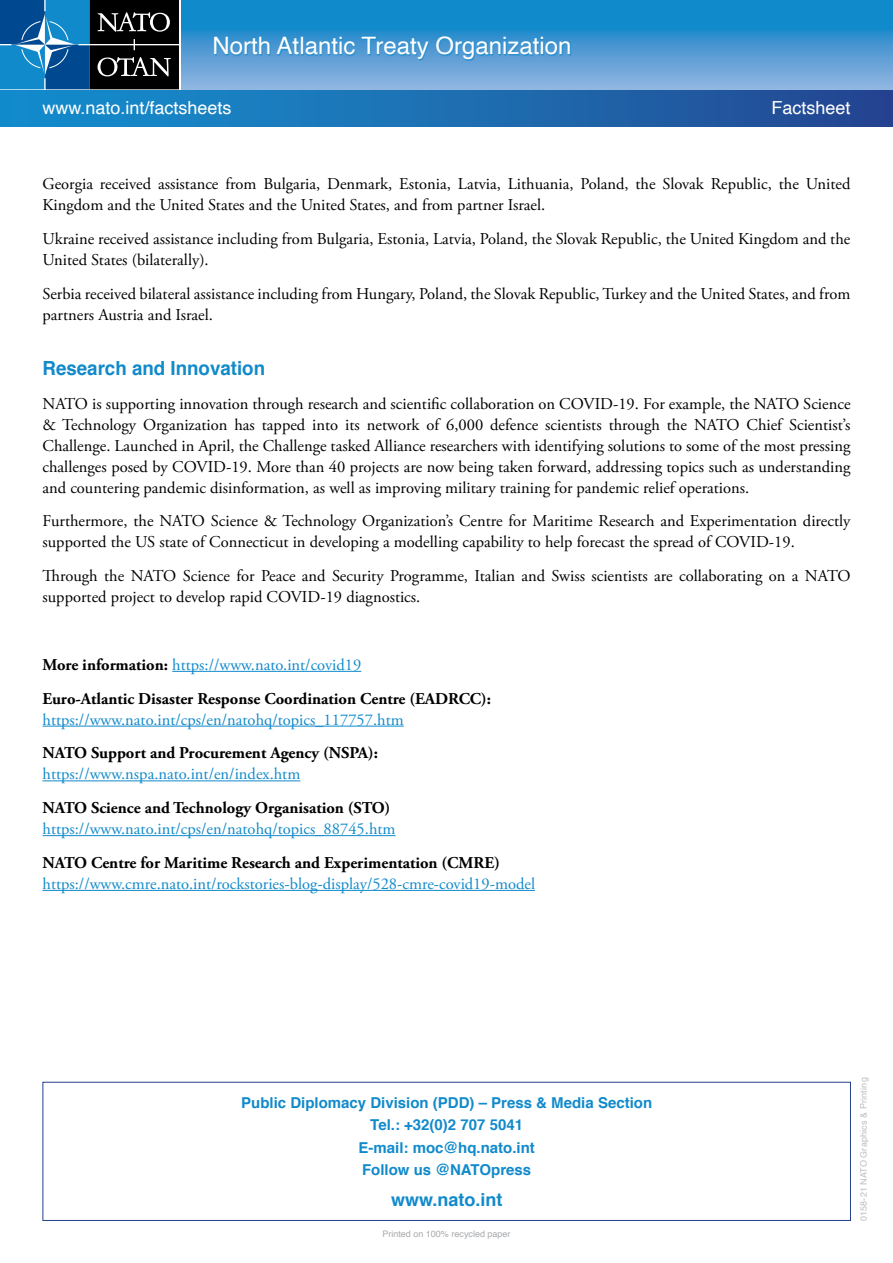
<style>
.page{position:relative;width:893px;height:1263px;background:#fff}
.page>*{position:absolute;margin:0;border:0;box-sizing:border-box;transform-origin:0 0}
.t1{font:24px "Helvetica";color:#fff}
.t2{font:700 19.5px "Helvetica";color:#118acb;scale:.96 1}
.t3{font:18px "Helvetica";color:#fff}
.t4{font:700 18px "Helvetica";color:#118acb}
.t5{font:16.5px/21px "Adobe Garamond Pro";color:#000}
.t6{font:700 16.5px/33.8px "Adobe Garamond Pro";color:#000}
.t7{font:16.5px "Adobe Garamond Pro";color:#118acb}
.t8{font:700 15px/22.5px "Helvetica";color:#118acb;text-align:center}
.t9{font:9px "Helvetica";letter-spacing:.02em;color:#bcbec0}
.t10{font:9px "Helvetica";color:#a7a9ac}
.s1{font-weight:400;color:#118acb}
</style>
<div class="page">
<svg style="left:181px;top:0;width:712px;height:89px;background:#4298d2"></svg>
<svg style="left:0;top:89px;width:180px;height:2px"></svg>
<svg style="left:0;top:0;width:179px;height:89px;background:#1f4b69"></svg>
<div style="left:215px;top:36px;width:357px;height:25px;background:#118acb;opacity:.75"></div>
<div style="left:0;top:91px;width:893px;height:36px;background:linear-gradient(to right,#1491d0,#254892)"></div>
<div style="left:43px;top:1082px;width:808px;height:139px;border:1px solid #25408f"></div>
<hr style="left:172px;top:671px;width:189px;height:1px;background:#118acb">
<hr style="left:43px;top:726px;width:361px;height:1px;background:#118acb">
<hr style="left:43px;top:780px;width:257px;height:1px;background:#118acb">
<hr style="left:43px;top:835px;width:353px;height:1px;background:#118acb">
<hr style="left:43px;top:890px;width:492px;height:1px;background:#118acb">
<h1 class="t1" style="left:213px;top:27px;width:360px">North Atlantic Treaty Organization</h1>
<p class="t3" style="left:43px;top:94px;width:191px">www.nato.int/factsheets</p>
<p class="t3" style="left:771px;top:94px;width:81px">Factsheet</p>
<p class="t5" style="left:43px;top:174px;width:809px">Georgia received assistance from Bulgaria, Denmark, Estonia, Latvia, Lithuania, Poland, the Slovak Republic, the United<br>Kingdom and the United States and the United States, and from partner Israel.</p>
<p class="t5" style="left:43px;top:229px;width:809px">Ukraine received assistance including from Bulgaria, Estonia, Latvia, Poland, the Slovak Republic, the United Kingdom and the<br>United States (bilaterally).</p>
<p class="t5" style="left:43px;top:284px;width:809px">Serbia received bilateral assistance including from Hungary, Poland, the Slovak Republic, Turkey and the United States, and from partners Austria and Israel.</p>
<p class="t2" style="left:43px;top:352px;width:233px">Research and Innovation</p>
<p class="t5" style="left:43px;top:393px;width:809px;text-align:justify">NATO is supporting innovation through research and scientific collaboration on COVID-19. For example, the NATO Science &amp; Technology Organization has tapped into its network of 6,000 defence scientists through the NATO Chief Scientist’s Challenge. Launched in April, the Challenge tasked Alliance researchers with identifying solutions to some of the most pressing challenges posed by COVID-19. More than 40 projects are now being taken forward, addressing topics such as understanding and countering pandemic disinformation, as well as improving military training for pandemic relief operations.</p>
<p class="t5" style="left:43px;top:511px;width:809px">Furthermore, the NATO Science &amp; Technology Organization’s Centre for Maritime Research and Experimentation directly supported the US state of Connecticut in developing a modelling capability to help forecast the spread of COVID-19.</p>
<p class="t5" style="left:43px;top:566px;width:809px">Through the NATO Science for Peace and Security Programme, Italian and Swiss scientists are collaborating on a NATO supported project to develop rapid COVID-19 diagnostics.</p>
<p class="t6" style="left:43px;top:648px;width:450px">More information: <span class="s1">https://www.nato.int/covid19<br></span>Euro-Atlantic Disaster Response Coordination Centre (EADRCC):</p>
<p class="t7" style="left:43px;top:709px;width:363px">https://www.nato.int/cps/en/natohq/topics_117757.htm</p>
<p class="t6" style="left:43px;top:736px;width:337px">NATO Support and Procurement Agency (NSPA):</p>
<p class="t7" style="left:43px;top:764px;width:259px">https://www.nspa.nato.int/en/index.htm</p>
<p class="t6" style="left:43px;top:791px;width:350px">NATO Science and Technology Organisation (STO)</p>
<p class="t7" style="left:43px;top:819px;width:355px">https://www.nato.int/cps/en/natohq/topics_88745.htm</p>
<p class="t6" style="left:43px;top:846px;width:459px">NATO Centre for Maritime Research and Experimentation (CMRE)</p>
<p class="t7" style="left:43px;top:874px;width:494px">https://www.cmre.nato.int/rockstories-blog-display/528-cmre-covid19-model</p>
<p class="t8" style="left:241px;top:1091px;width:412px">Public Diplomacy Division (PDD) – Press &amp; Media Section<br>Tel.: +32(0)2 707 5041<br>E-mail: moc@hq.nato.int<br>Follow us @NATOpress</p>
<p class="t4" style="left:391px;top:1185px;width:113px">www.nato.int</p>
<p class="t10" style="left:382px;top:1227px;width:130px">Printed on 100% recycled paper</p>
<p class="t9" style="left:857px;top:1221px;width:145px;rotate:-90deg">0158-21 NATO Graphics &amp; Printing</p>
</div>
